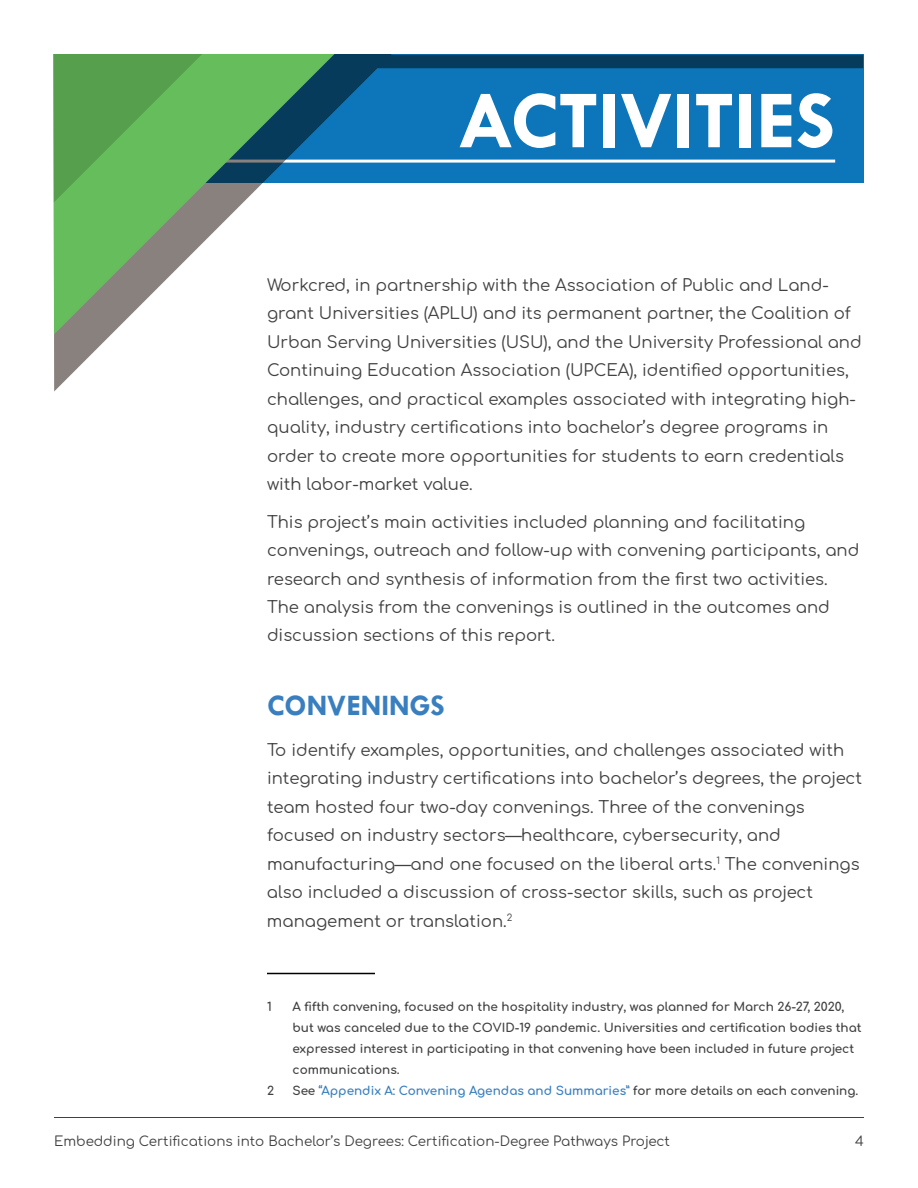
<style>
.page{position:relative;width:918px;height:1188px;background:#fff}
.page>*{position:absolute;margin:0;border:0;box-sizing:border-box;transform-origin:0 0}
.t1{font:700 83.1px "Tw Cen";color:#fff}
.t2{font:700 30px "Tw Cen";color:#397fbf}
.t3{font:16.5px/28.5px "Comfortaa";color:#414042}
.t4{font:13.5px "Comfortaa";color:#414042}
.t5{font:12px/21px "Comfortaa";color:#414042}
.t6{font:12px "Comfortaa";color:#397fbf}
.s1{color:#414042}
</style>
<div class="page">
<hr style="left:54px;top:1117px;width:810px;height:1px;background:#414042">
<svg style="left:54px;top:54px;width:809px;height:338px"></svg>
<svg style="left:53px;top:54px;width:282px;height:280px"></svg>
<svg style="left:53px;top:54px;width:149px;height:148px;background:#5ead54"></svg>
<hr style="left:267px;top:973px;width:108px;height:1px;background:#000">
<h1 class="t1" style="left:457px;top:71px;width:380px">ACTIVITIES</h1>
<p class="t3" style="left:267px;top:268px;width:596px">Workcred, in partnership with the Association of Public and Land&shy;grant Universities (APLU) and its permanent partner, the Coalition of Urban Serving Universities (USU), and the University Professional and Continuing Education Association (UPCEA), identified opportunities, challenges, and practical examples associated with integrating high&shy;quality, industry certifications into bachelor’s degree programs in order to create more opportunities for students to earn credentials with labor-market value.</p>
<p class="t3" style="left:267px;top:505px;width:594px">This project’s main activities included planning and facilitating convenings, outreach and follow-up with convening participants, and research and synthesis of information from the first two activities.<br>The analysis from the convenings is outlined in the outcomes and discussion sections of this report.</p>
<h2 class="t2" style="left:267px;top:688px;width:179px">CONVENINGS</h2>
<p class="t3" style="left:267px;top:733px;width:596px">To identify examples, opportunities, and challenges associated with integrating industry certifications into bachelor’s degrees, the project team hosted four two-day convenings. Three of the convenings focused on industry sectors—healthcare, cybersecurity, and manufacturing—and one focused on the liberal arts.<sup>1</sup> The convenings also included a discussion of cross-sector skills, such as project management or translation.<sup>2</sup></p>
<p class="t5" style="left:267px;top:995px;width:6px">1</p>
<p class="t5" style="left:292px;top:995px;width:571px">A fifth convening, focused on the hospitality industry, was planned for March 26-27, 2020, but was canceled due to the COVID-19 pandemic. Universities and certification bodies that expressed interest in participating in that convening have been included in future project communications.</p>
<p class="t5" style="left:267px;top:1079px;width:9px">2</p>
<p class="t6" style="left:292px;top:1080px;width:567px"><span class="s1">See</span> “Appendix A: Convening Agendas and Summaries” <span class="s1">for more details on each convening.</span></p>
<p class="t4" style="left:54px;top:1129px;width:617px">Embedding Certifications into Bachelor’s Degrees: Certification-Degree Pathways Project</p>
<p class="t4" style="left:855px;top:1129px;width:10px">4</p>
</div>
